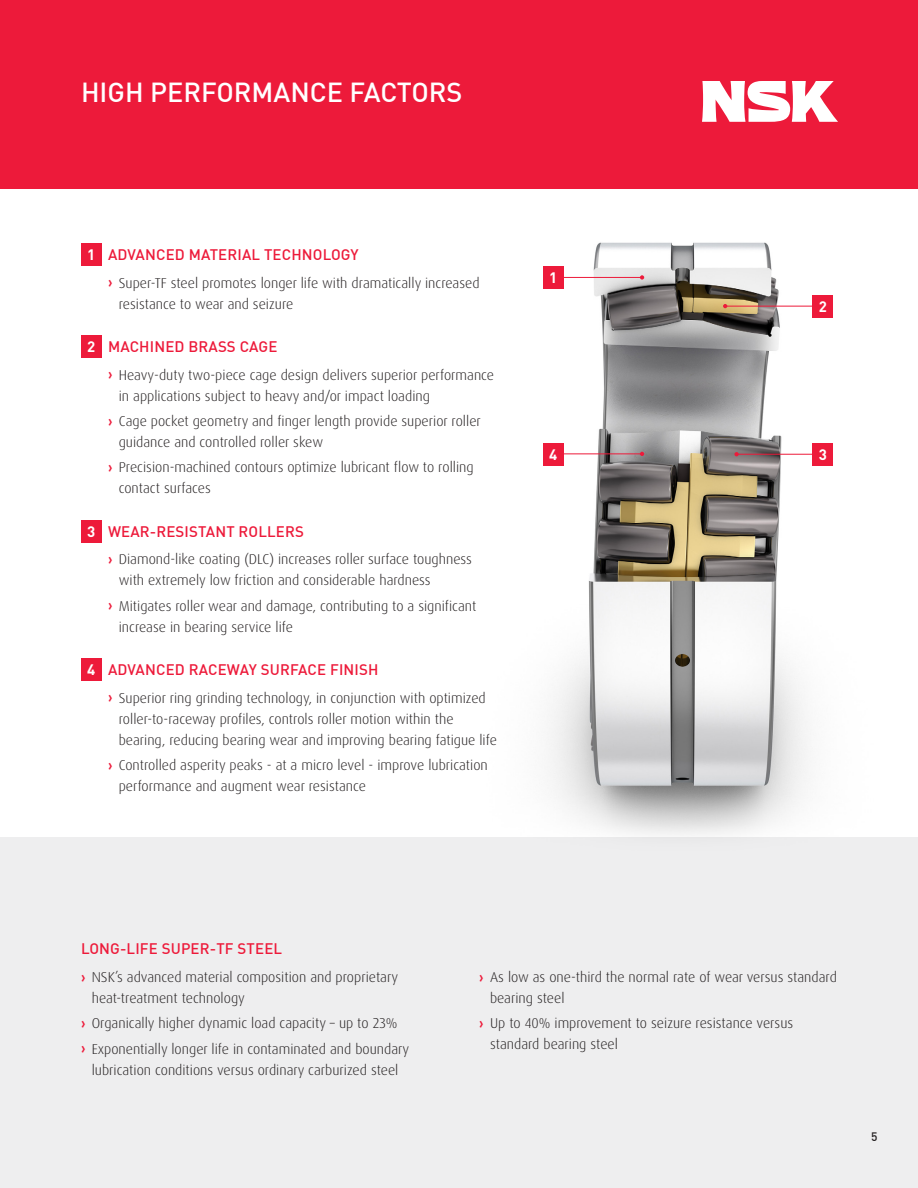
<style>
.page{position:relative;width:918px;height:1188px;background:#fff}
.page>*{position:absolute;margin:0;border:0;box-sizing:border-box;transform-origin:0 0}
.R__HEADING{font:500 27px "DIN";color:#fff}
.body_subhead_red{font:500 15px "DIN";letter-spacing:.01em;color:#ed1a3a}
.P__BODY_SUBHEAD_RED{font:500 15px "DIN";letter-spacing:.01em;color:#ed1a3a}
.t1{font:700 15px "DINOT";color:#fff}
.K__bullet_list{font:300 14.25px/21px "Dax OT";color:#231f20}
.t2{font:500 12px "DIN";color:#231f20}
.s1{font-weight:700;color:#ed1a3a}
</style>
<div class="page">
<div style="left:0;top:837px;width:918px;height:351px;background:#eeeeef"></div>
<div style="left:0;top:0;width:918px;height:189px;background:#ed1a3a"></div>
<svg style="left:702px;top:81px;width:136px;height:41px"></svg>
<img style="left:543px;top:242px;width:290px;height:593px">
<hr style="left:559px;top:277px;width:83px;height:1px;background:#ed1a3a">
<svg style="left:640px;top:275px;width:4px;height:5px"></svg>
<hr style="left:725px;top:306px;width:93px;height:1px;background:#ed1a3a">
<svg style="left:723px;top:304px;width:4px;height:4px"></svg>
<hr style="left:737px;top:454px;width:77px;height:1px;background:#ed1a3a">
<svg style="left:734px;top:452px;width:5px;height:4px"></svg>
<div style="left:543px;top:267px;width:20px;height:22px;background:#ed1a3a"></div>
<div style="left:813px;top:295px;width:20px;height:23px;background:#ed1a3a"></div>
<div style="left:813px;top:443px;width:20px;height:22px;background:#ed1a3a"></div>
<div style="left:81px;top:244px;width:20px;height:22px;background:#ed1a3a"></div>
<div style="left:81px;top:336px;width:20px;height:22px;background:#ed1a3a"></div>
<div style="left:81px;top:520px;width:20px;height:23px;background:#ed1a3a"></div>
<div style="left:81px;top:659px;width:20px;height:22px;background:#ed1a3a"></div>
<hr style="left:559px;top:454px;width:83px;height:1px;background:#ed1a3a">
<svg style="left:640px;top:452px;width:4px;height:4px"></svg>
<div style="left:543px;top:443px;width:20px;height:22px;background:#ed1a3a"></div>
<p class="R__HEADING" style="left:81px;top:75px;width:383px">HIGH PERFORMANCE FACTORS</p>
<p class="t1" style="left:87px;top:245px;width:10px">1</p>
<p class="body_subhead_red" style="left:108px;top:245px;width:252px">ADVANCED MATERIAL TECHNOLOGY</p>
<p class="K__bullet_list" style="left:119px;top:272px;width:362px;text-indent:-11px"><span class="s1">›</span> Super-TF steel promotes longer life with dramatically increased resistance to wear and seizure</p>
<p class="t1" style="left:87px;top:337px;width:10px">2</p>
<p class="body_subhead_red" style="left:108px;top:337px;width:171px">MACHINED BRASS CAGE</p>
<p class="K__bullet_list" style="left:119px;top:364px;width:377px;text-indent:-11px"><span class="s1">›</span> Heavy-duty two-piece cage design delivers superior performance in applications subject to heavy and/or impact loading</p>
<p class="K__bullet_list" style="left:119px;top:411px;width:364px;text-indent:-11px"><span class="s1">›</span> Cage pocket geometry and finger length provide superior roller guidance and controlled roller skew</p>
<p class="K__bullet_list" style="left:119px;top:457px;width:357px;text-indent:-11px"><span class="s1">›</span> Precision-machined contours optimize lubricant flow to rolling contact surfaces</p>
<p class="t1" style="left:87px;top:522px;width:10px">3</p>
<p class="body_subhead_red" style="left:108px;top:522px;width:197px">WEAR-RESISTANT ROLLERS</p>
<p class="K__bullet_list" style="left:119px;top:549px;width:355px;text-indent:-11px"><span class="s1">›</span> Diamond-like coating (DLC) increases roller surface toughness with extremely low friction and considerable hardness</p>
<p class="K__bullet_list" style="left:119px;top:595px;width:359px;text-indent:-11px"><span class="s1">›</span> Mitigates roller wear and damage, contributing to a significant increase in bearing service life</p>
<p class="t1" style="left:87px;top:660px;width:10px">4</p>
<p class="body_subhead_red" style="left:108px;top:660px;width:272px">ADVANCED RACEWAY SURFACE FINISH</p>
<p class="K__bullet_list" style="left:119px;top:687px;width:380px;text-indent:-11px"><span class="s1">›</span> Superior ring grinding technology, in conjunction with optimized roller-to-raceway profiles, controls roller motion within the bearing, reducing bearing wear and improving bearing fatigue life</p>
<p class="K__bullet_list" style="left:119px;top:755px;width:371px;text-indent:-11px"><span class="s1">›</span> Controlled asperity peaks - at a micro level - improve lubrication performance and augment wear resistance</p>
<p class="t1" style="left:549px;top:268px;width:10px">1</p>
<p class="t1" style="left:549px;top:444px;width:10px">4</p>
<p class="t1" style="left:819px;top:297px;width:10px">2</p>
<p class="t1" style="left:819px;top:444px;width:10px">3</p>
<p class="P__BODY_SUBHEAD_RED" style="left:81px;top:939px;width:203px">LONG-LIFE SUPER-TF STEEL</p>
<p class="K__bullet_list" style="left:92px;top:967px;width:308px;text-indent:-11px"><span class="s1">›</span> NSK’s advanced material composition and proprietary heat-treatment technology</p>
<p class="K__bullet_list" style="left:81px;top:1013px;width:318px"><span class="s1">›</span> Organically higher dynamic load capacity – up to 23%</p>
<p class="K__bullet_list" style="left:81px;top:1038px;width:330px;text-align:center"><span class="s1">›</span> Exponentially longer life in contaminated and boundary lubrication conditions versus ordinary carburized steel</p>
<p class="K__bullet_list" style="left:490px;top:967px;width:348px;text-indent:-11px"><span class="s1">›</span> As low as one-third the normal rate of wear versus standard bearing steel</p>
<p class="K__bullet_list" style="left:490px;top:1013px;width:305px;text-indent:-11px"><span class="s1">›</span> Up to 40% improvement to seizure resistance versus standard bearing steel</p>
<p class="t2" style="left:871px;top:1129px;width:8px">5</p>
</div>
